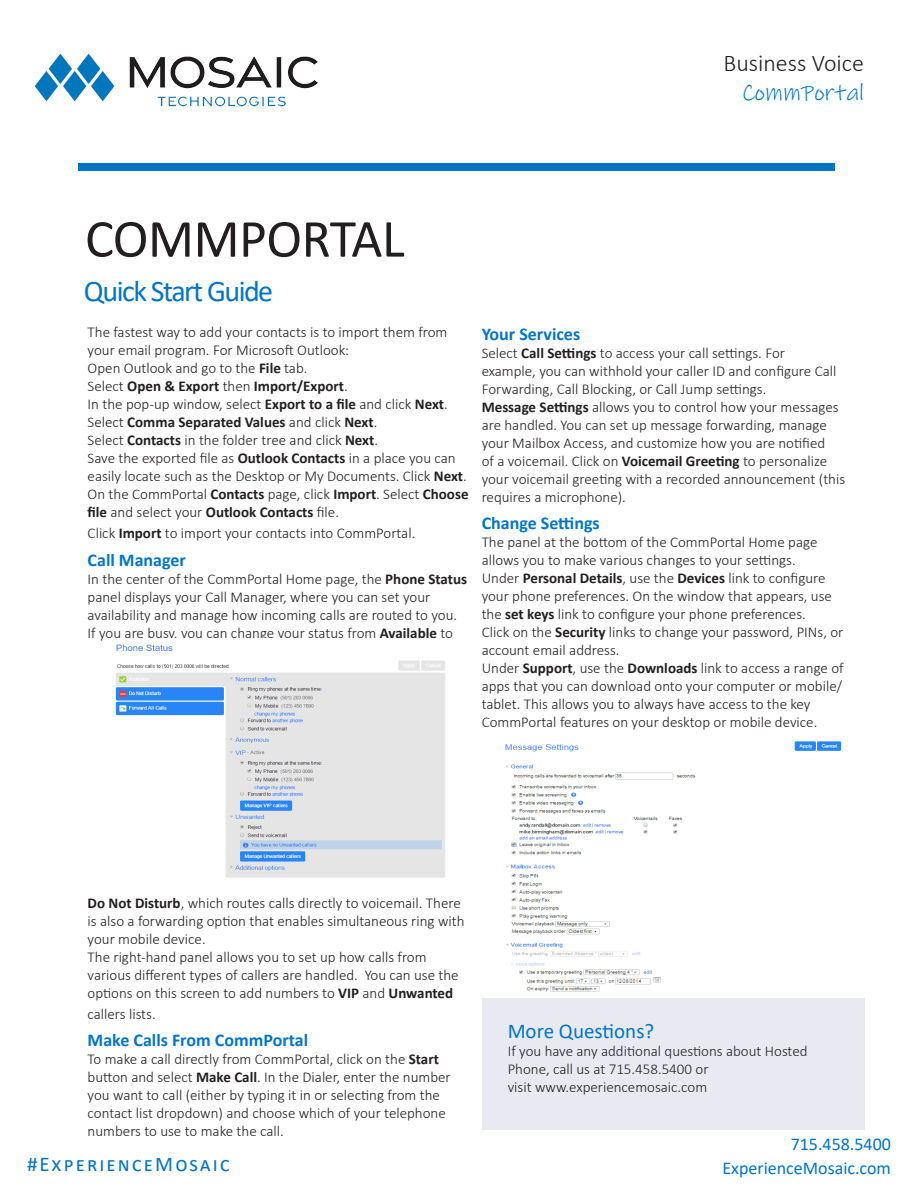
<style>
.page{position:relative;width:918px;height:1188px;background:#fff}
.page>*{position:absolute;margin:0;border:0;box-sizing:border-box;transform-origin:0 0}
.t1{font:54px "Calibri";letter-spacing:-.01em;color:#231f20}
.t2{font:30px "Calibri";letter-spacing:-.05em;color:#0074c6}
.t3{font:300 24px "Calibri";color:#231f20}
.t4{font:24px "Ink Free";color:#0074c6}
.t5{font:21px "Calibri";letter-spacing:.1em;color:#0074c6}
.Paragraph_Style_2{font:700 18px "Calibri";color:#0074c6}
.t6{font:18px "Calibri";color:#0074c6}
.Paragraph_Style_4{font:300 15px/18px "Calibri";color:#231f20}
.Paragraph_Style_3{font:300 15px/18px "Calibri";color:#231f20}
.Paragraph_Style_4-2{font:700 15px "Calibri";color:#231f20}
.s1{font-weight:700}
.s2{font-weight:300}
</style>
<div class="page">
<div style="left:79px;top:163px;width:756px;height:7px;background:#0074c6"></div>
<img style="left:129px;top:56px;width:189px;height:51px">
<img style="left:34px;top:53px;width:81px;height:49px">
<img style="left:115px;top:644px;width:330px;height:234px">
<img style="left:505px;top:741px;width:337px;height:251px">
<div style="left:482px;top:998px;width:382px;height:131px;background:#e9eaf1"></div>
<p class="t3" style="left:724px;top:48px;width:142px">Business Voice</p>
<p class="t4" style="left:742px;top:78px;width:124px">CommPortal</p>
<p class="t1" style="left:85px;top:201px;width:321px">COMMPORTAL</p>
<p class="t2" style="left:84px;top:270px;width:191px">Quick Start Guide</p>
<p class="Paragraph_Style_4" style="left:88px;top:323px;width:361px">The fastest way to add your contacts is to import them from your email program. For Microsoft Outlook:</p>
<p class="Paragraph_Style_4" style="left:88px;top:359px;width:221px">Open Outlook and go to the <span class="s1">File</span> tab.</p>
<p class="Paragraph_Style_4-2" style="left:88px;top:376px;width:262px"><span class="s2">Select</span> Open &amp; Export <span class="s2">then</span> Import/Export<span class="s2">.</span></p>
<p class="Paragraph_Style_4" style="left:88px;top:395px;width:362px">In the pop-up window, select <span class="s1">Export to a file</span> and click <span class="s1">Next</span>.</p>
<p class="Paragraph_Style_4-2" style="left:88px;top:412px;width:291px"><span class="s2">Select</span> Comma Separated Values <span class="s2">and click</span> Next<span class="s2">.</span></p>
<p class="Paragraph_Style_4" style="left:88px;top:431px;width:292px">Select <span class="s1">Contacts</span> in the folder tree and click <span class="s1">Next</span>.</p>
<p class="Paragraph_Style_4" style="left:88px;top:449px;width:381px">Save the exported file as <span class="s1">Outlook Contacts</span> in a place you can easily locate such as the Desktop or My Documents. Click <span class="s1">Next</span>.</p>
<p class="Paragraph_Style_4" style="left:88px;top:485px;width:382px">On the CommPortal <span class="s1">Contacts</span> page, click <span class="s1">Import</span>. Select <span class="s1">Choose file</span> and select your <span class="s1">Outlook Contacts</span> file.</p>
<p class="Paragraph_Style_4" style="left:88px;top:524px;width:329px">Click <span class="s1">Import</span> to import your contacts into CommPortal.</p>
<p class="Paragraph_Style_2" style="left:88px;top:547px;width:100px">Call Manager</p>
<p class="Paragraph_Style_4" style="left:88px;top:570px;width:381px">In the center of the CommPortal Home page, the <span class="s1">Phone Status </span>panel displays your Call Manager, where you can set your availability and manage how incoming calls are routed to you.</p>
<p class="Paragraph_Style_4" style="left:88px;top:624px;width:367px">If you are busy, you can change your status from <span class="s1">Available</span> to</p>
<p class="Paragraph_Style_2" style="left:482px;top:321px;width:100px">Your Services</p>
<p class="Paragraph_Style_4" style="left:482px;top:344px;width:356px">Select <span class="s1">Call Settings</span> to access your call settings. For example, you can withhold your caller ID and configure Call<br>Forwarding, Call Blocking, or Call Jump settings.</p>
<p class="Paragraph_Style_4" style="left:482px;top:398px;width:365px"><span class="s1">Message Settings</span> allows you to control how your messages are handled. You can set up message forwarding, manage your Mailbox Access, and customize how you are notified<br>of a voicemail. Click on <span class="s1">Voicemail Greeting</span> to personalize your voicemail greeting with a recorded announcement (this requires a microphone).</p>
<p class="Paragraph_Style_2" style="left:482px;top:510px;width:120px">Change Settings</p>
<p class="Paragraph_Style_4" style="left:482px;top:533px;width:337px">The panel at the bottom of the CommPortal Home page allows you to make various changes to your settings.</p>
<p class="Paragraph_Style_4" style="left:482px;top:569px;width:352px">Under <span class="s1">Personal Details</span>, use the <span class="s1">Devices</span> link to configure your phone preferences. On the window that appears, use the <span class="s1">set keys</span> link to configure your phone preferences.</p>
<p class="Paragraph_Style_4" style="left:482px;top:623px;width:363px">Click on the <span class="s1">Security</span> links to change your password, PINs, or account email address.</p>
<p class="Paragraph_Style_4" style="left:482px;top:659px;width:364px">Under <span class="s1">Support</span>, use the <span class="s1">Downloads</span> link to access a range of apps that you can download onto your computer or mobile/ tablet. This allows you to always have access to the key CommPortal features on your desktop or mobile device.</p>
<p class="Paragraph_Style_4" style="left:88px;top:894px;width:378px"><span class="s1">Do Not Disturb</span>, which routes calls directly to voicemail. There is also a forwarding option that enables simultaneous ring with your mobile device.</p>
<p class="Paragraph_Style_4" style="left:88px;top:948px;width:373px">The right-hand panel allows you to set up how calls from various different types of callers are handled. You can use the options on this screen to add numbers to <span class="s1">VIP</span> and <span class="s1">Unwanted</span></p>
<p class="Paragraph_Style_4" style="left:88px;top:1005px;width:70px">callers lists.</p>
<p class="Paragraph_Style_2" style="left:88px;top:1028px;width:222px">Make Calls From CommPortal</p>
<p class="Paragraph_Style_4" style="left:88px;top:1050px;width:365px">To make a call directly from CommPortal, click on the <span class="s1">Start </span>button and select <span class="s1">Make Call</span>. In the Dialer, enter the number you want to call (either by typing it in or selecting from the contact list dropdown) and choose which of your telephone numbers to use to make the call.</p>
<p class="t5" style="left:27px;top:1149px;width:204px">#ExperienceMosaic</p>
<p class="t5" style="left:508px;top:1016px;width:148px">More Questions?</p>
<p class="Paragraph_Style_3" style="left:508px;top:1042px;width:301px">If you have any additional questions about Hosted<br>Phone, call us at 715.458.5400 or</p>
<p class="Paragraph_Style_3" style="left:508px;top:1078px;width:201px">visit www.experiencemosaic.com</p>
<p class="t6" style="left:791px;top:1132px;width:102px">715.458.5400</p>
<p class="t6" style="left:722px;top:1156px;width:170px">ExperienceMosaic.com</p>
</div>
